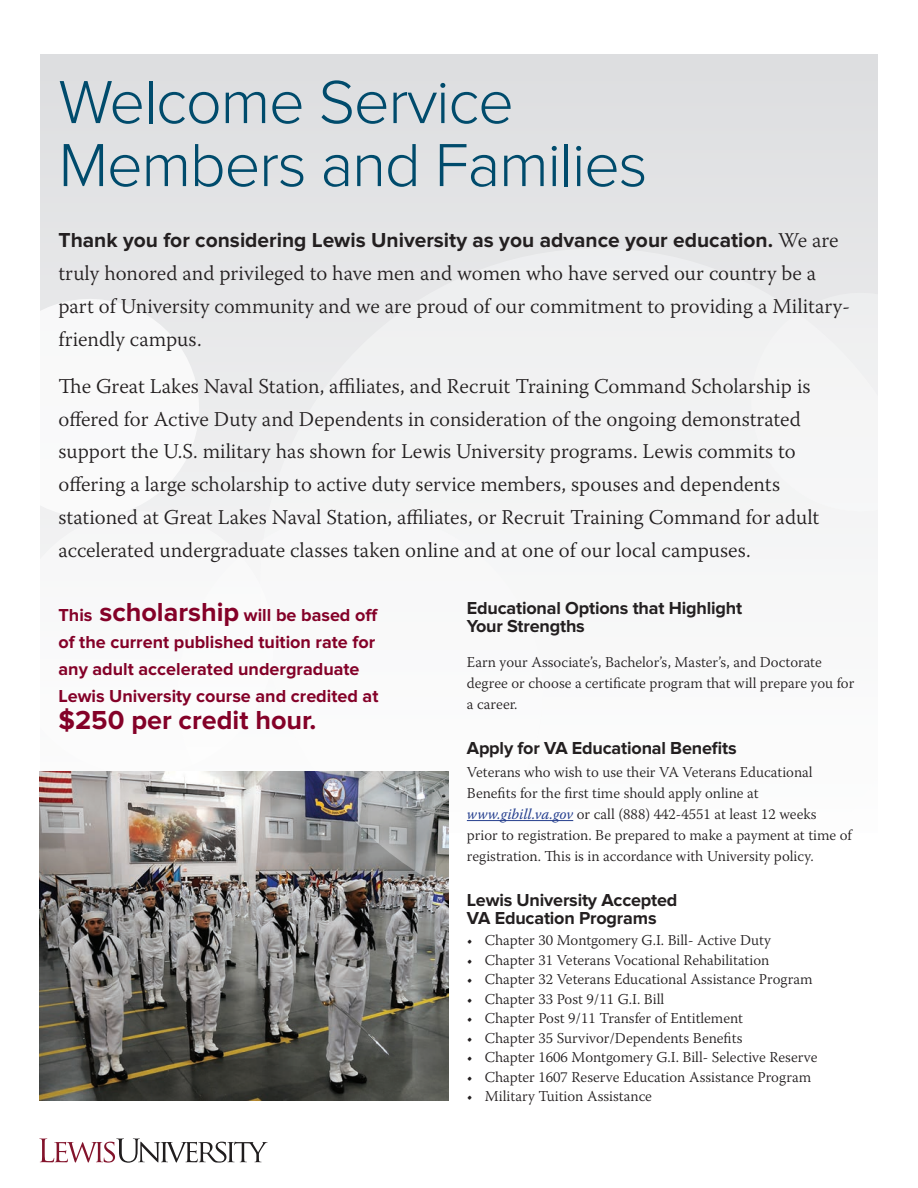
<style>
.page{position:relative;width:918px;height:1188px;background:#fff}
.page>*{position:absolute;margin:0;border:0;box-sizing:border-box;transform-origin:0 0}
.t1{font:300 63px/63px "Proxima Nova";letter-spacing:-.02em;color:#004b6c}
.t2{font:700 27px "Proxima Nova";color:#840128}
.t3{font:300 21px/33px "Warnock Pro";color:#231f20}
.t4{font:700 21px "Proxima Nova";color:#231f20}
.t5{font:700 18px/27px "Proxima Nova";color:#840128}
.t6{font:700 18px/18px "Proxima Nova";letter-spacing:-.01em;color:#231f20}
.t7{font:300 15px/21px "Warnock Pro";color:#231f20}
.s1{font-family:"Warnock Pro";font-weight:300}
.s2{font-size:27px}
.s3{font-weight:400;font-style:italic;color:#253f8e}
</style>
<div class="page">
<div style="left:40px;top:54px;width:838px;height:778px;background:#dddee0"></div>
<svg style="left:40px;top:1139px;width:228px;height:24px"></svg>
<img style="left:39px;top:789px;width:410px;height:312px">
<svg style="left:260px;top:248px;width:618px;height:677px;fill:#f5f5f6"></svg>
<svg style="left:40px;top:298px;width:171px;height:199px;background:#f6f6f6"></svg>
<svg style="left:39px;top:497px;width:249px;height:292px;background:#f5f5f5"></svg>
<hr style="left:467px;top:820px;width:106px;height:1px;background:#253f8e">
<h1 class="t1" style="left:58px;top:71px;width:591px">Welcome Service<br>Members and Families</h1>
<h3 class="t4" style="left:58px;top:228px;width:782px">Thank you for considering Lewis University as you advance your education. <span class="s1">We are</span></h3>
<h3 class="t3" style="left:58px;top:256px;width:793px">truly honored and privileged to have men and women who have served our country be a part of University community and we are proud of our commitment to providing a Military&shy;friendly campus.</h3>
<p class="t3" style="left:58px;top:369px;width:762px">The Great Lakes Naval Station, affiliates, and Recruit Training Command Scholarship is offered for Active Duty and Dependents in consideration of the ongoing demonstrated support the U.S. military has shown for Lewis University programs. Lewis commits to offering a large scholarship to active duty service members, spouses and dependents stationed at Great Lakes Naval Station, affiliates, or Recruit Training Command for adult accelerated undergraduate classes taken online and at one of our local campuses.</p>
<p class="t5" style="left:58px;top:602px;width:321px">This <span class="s2">scholarship</span> will be based off of the current published tuition rate for any adult accelerated undergraduate Lewis University course and credited at</p>
<h2 class="t2" style="left:58px;top:705px;width:260px">$250 per credit hour.</h2>
<p class="t6" style="left:467px;top:599px;width:277px">Educational Options that Highlight<br>Your Strengths</p>
<p class="t7" style="left:467px;top:651px;width:389px">Earn your Associate’s, Bachelor’s, Master’s, and Doctorate degree or choose a certificate program that will prepare you for a career.</p>
<p class="t6" style="left:467px;top:739px;width:271px">Apply for VA Educational Benefits</p>
<p class="t7" style="left:467px;top:761px;width:387px">Veterans who wish to use their VA Veterans Educational Benefits for the first time should apply online at <span class="s3">www.gibill.va.gov</span> or call (888) 442-4551 at least 12 weeks<br>prior to registration. Be prepared to make a payment at time of registration. This is in accordance with University policy.</p>
<p class="t6" style="left:467px;top:891px;width:212px">Lewis University Accepted<br>VA Education Programs</p>
<p class="t7" style="left:467px;top:930px;width:306px">• Chapter 30 Montgomery G.I. Bill- Active Duty</p>
<p class="t7" style="left:467px;top:949px;width:304px">• Chapter 31 Veterans Vocational Rehabilitation</p>
<p class="t7" style="left:467px;top:969px;width:347px">• Chapter 32 Veterans Educational Assistance Program</p>
<p class="t7" style="left:467px;top:988px;width:199px">• Chapter 33 Post 9/11 G.I. Bill</p>
<p class="t7" style="left:467px;top:1008px;width:278px">• Chapter Post 9/11 Transfer of Entitlement</p>
<p class="t7" style="left:467px;top:1027px;width:277px">• Chapter 35 Survivor/Dependents Benefits</p>
<p class="t7" style="left:467px;top:1047px;width:352px">• Chapter 1606 Montgomery G.I. Bill- Selective Reserve</p>
<p class="t7" style="left:467px;top:1066px;width:346px">• Chapter 1607 Reserve Education Assistance Program</p>
<p class="t7" style="left:467px;top:1086px;width:187px">• Military Tuition Assistance</p>
</div>
